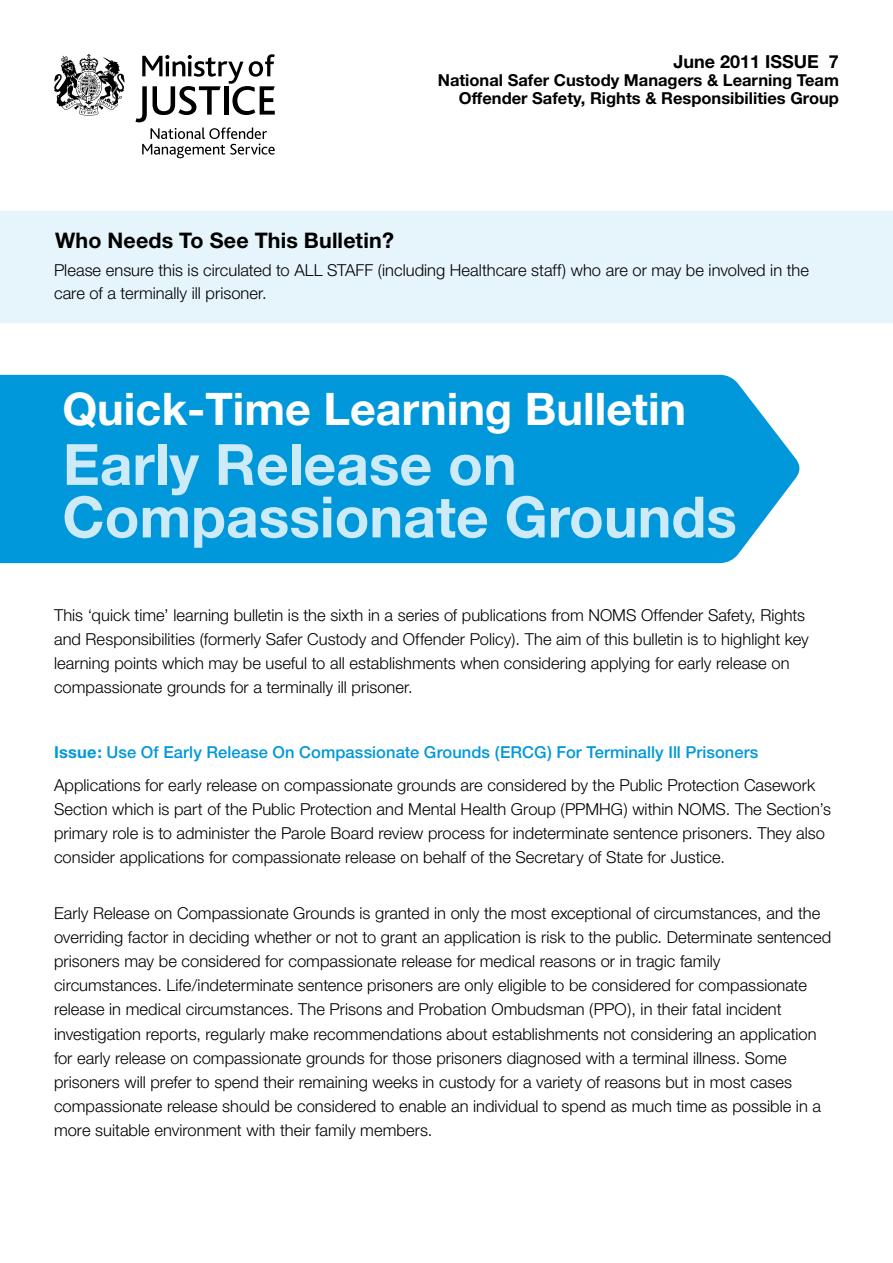
<style>
.page{position:relative;width:893px;height:1263px;background:#fff}
.page>*{position:absolute;margin:0;border:0;box-sizing:border-box;transform-origin:0 0}
.t1{font:700 57px/52.5px "Helvetica Neue";color:#cceaf8}
.t2{font:700 45px "Helvetica Neue";color:#fff}
.t3{font:700 21.45px "Helvetica Neue";letter-spacing:.005em;color:#000}
.t4{font:700 18px "Helvetica Neue";color:#000}
.t5{font:300 16.5px/24px "Helvetica Neue";color:#000}
.t6{font:700 16.5px/18px "Helvetica Neue";color:#000;text-align:right}
.s1{font-weight:700;color:#0098db}
.s2{font-weight:500;color:#0098db}
</style>
<div class="page">
<svg style="left:142px;top:128px;width:133px;height:30px"></svg>
<svg style="left:136px;top:54px;width:139px;height:68px"></svg>
<svg style="left:54px;top:54px;width:71px;height:62px"></svg>
<div style="left:0;top:375px;width:800px;height:188px;background:#0098db"></div>
<div style="left:0;top:211px;width:893px;height:112px;background:#e6f5fb"></div>
<p class="t4" style="left:673px;top:51px;width:167px">June 2011 ISSUE 7</p>
<p class="t6" style="left:438px;top:71px;width:403px">National Safer Custody Managers &amp; Learning Team<br>Offender Safety, Rights &amp; Responsibilities Group</p>
<h3 class="t3" style="left:55px;top:227px;width:340px">Who Needs To See This Bulletin?</h3>
<p class="t5" style="left:54px;top:259px;width:756px;line-height:22.5px">Please ensure this is circulated to ALL STAFF (including Healthcare staff) who are or may be involved in the care of a terminally ill prisoner.</p>
<h2 class="t2" style="left:62px;top:381px;width:625px">Quick-Time Learning Bulletin</h2>
<h1 class="t1" style="left:62px;top:437px;width:676px">Early Release on<br>Compassionate Grounds</h1>
<p class="t5" style="left:54px;top:603px;width:756px">This ‘quick time’ learning bulletin is the sixth in a series of publications from NOMS Offender Safety, Rights and Responsibilities (formerly Safer Custody and Offender Policy). The aim of this bulletin is to highlight key learning points which may be useful to all establishments when considering applying for early release on compassionate grounds for a terminally ill prisoner.</p>
<p class="t5" style="left:54px;top:736px;width:763px;line-height:32.5px"><span class="s1">Issue:</span> <span class="s2">Use Of Early Release On Compassionate Grounds (ERCG) For Terminally Ill Prisoners<br></span>Applications for early release on compassionate grounds are considered by the Public Protection Casework</p>
<p class="t5" style="left:54px;top:797px;width:778px">Section which is part of the Public Protection and Mental Health Group (PPMHG) within NOMS. The Section’s primary role is to administer the Parole Board review process for indeterminate sentence prisoners. They also consider applications for compassionate release on behalf of the Secretary of State for Justice.</p>
<p class="t5" style="left:54px;top:901px;width:779px">Early Release on Compassionate Grounds is granted in only the most exceptional of circumstances, and the overriding factor in deciding whether or not to grant an application is risk to the public. Determinate sentenced prisoners may be considered for compassionate release for medical reasons or in tragic family circumstances. Life/indeterminate sentence prisoners are only eligible to be considered for compassionate release in medical circumstances. The Prisons and Probation Ombudsman (PPO), in their fatal incident investigation reports, regularly make recommendations about establishments not considering an application for early release on compassionate grounds for those prisoners diagnosed with a terminal illness. Some prisoners will prefer to spend their remaining weeks in custody for a variety of reasons but in most cases compassionate release should be considered to enable an individual to spend as much time as possible in a more suitable environment with their family members.</p>
</div>
